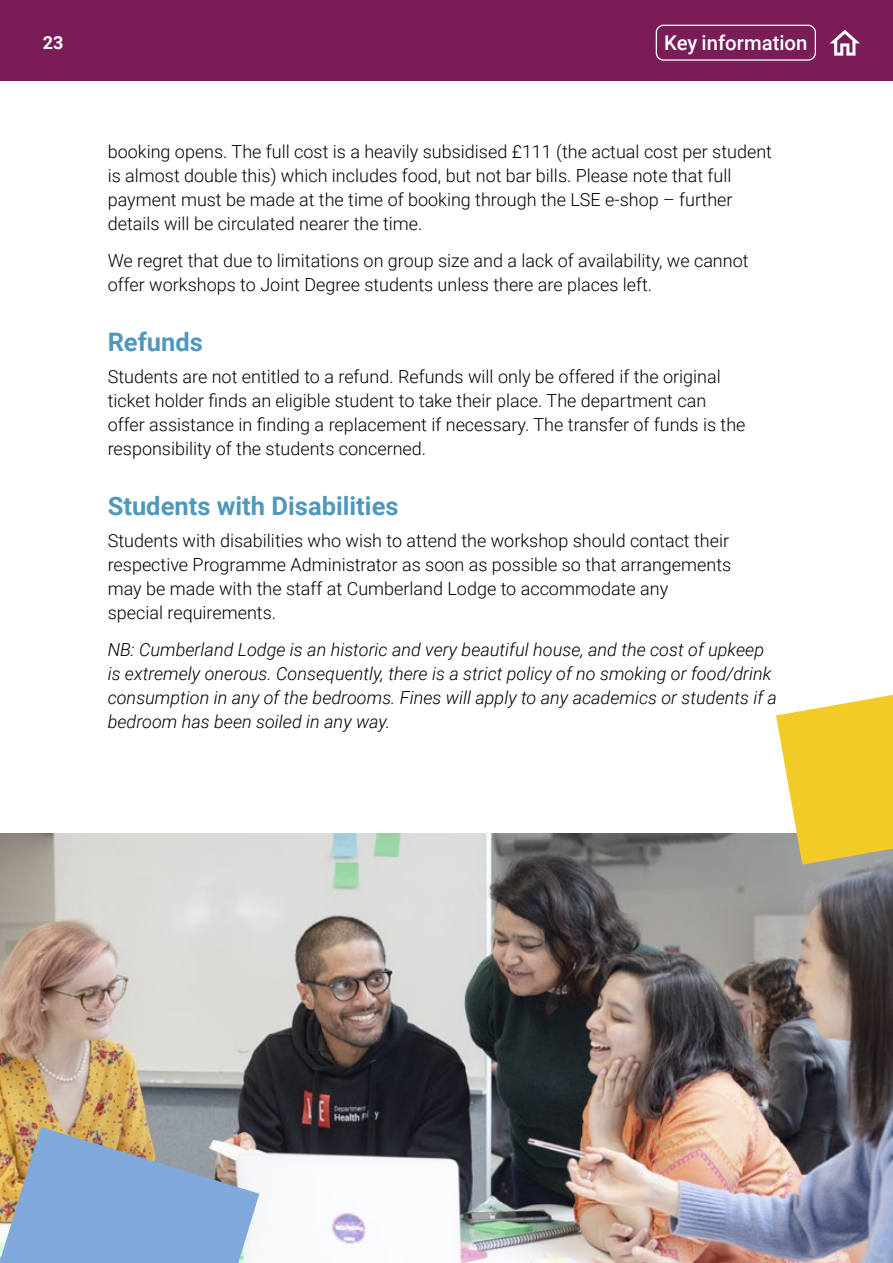
<style>
.page{position:relative;width:893px;height:1263px;background:#fff}
.page>*{position:absolute;margin:0;border:0;box-sizing:border-box;transform-origin:0 0}
.t1{font:700 25.5px "Roboto";color:#4f98bc}
.t2{font:500 20.4px "Roboto";color:#fff}
.t3{font:300 18px/24px "Roboto";color:#000}
.t4{font:italic 300 18px/24px "Roboto";color:#000}
.t5{font:700 18px "Roboto";color:#fff}
</style>
<div class="page">
<div style="left:0;top:0;width:893px;height:81px;background:#791c57"></div>
<div style="left:656px;top:25px;width:160px;height:36px;border:1px solid #fff;border-radius:7px"></div>
<svg style="left:830px;top:30px;width:30px;height:26px"></svg>
<img style="left:1px;top:833px;width:892px;height:430px">
<svg style="left:776px;top:695px;width:117px;height:170px;background:#eccd4a"></svg>
<svg style="left:0;top:1127px;width:259px;height:136px;background:#92a9c3"></svg>
<p class="t5" style="left:43px;top:30px;width:22px">23</p>
<p class="t2" style="left:664px;top:29px;width:145px">Key information</p>
<p class="t3" style="left:108px;top:139px;width:666px">booking opens. The full cost is a heavily subsidised £111 (the actual cost per student is almost double this) which includes food, but not bar bills. Please note that full payment must be made at the time of booking through the LSE e-shop – further details will be circulated nearer the time.</p>
<p class="t3" style="left:108px;top:248px;width:642px">We regret that due to limitations on group size and a lack of availability, we cannot offer workshops to Joint Degree students unless there are places left.</p>
<h1 class="t1" style="left:108px;top:324px;width:97px">Refunds</h1>
<p class="t3" style="left:108px;top:364px;width:639px">Students are not entitled to a refund. Refunds will only be offered if the original ticket holder finds an eligible student to take their place. The department can offer assistance in finding a replacement if necessary. The transfer of funds is the responsibility of the students concerned.</p>
<h1 class="t1" style="left:108px;top:488px;width:292px">Students with Disabilities</h1>
<p class="t3" style="left:108px;top:528px;width:625px">Students with disabilities who wish to attend the workshop should contact their respective Programme Administrator as soon as possible so that arrangements may be made with the staff at Cumberland Lodge to accommodate any<br>special requirements.</p>
<p class="t4" style="left:108px;top:637px;width:671px">NB: Cumberland Lodge is an historic and very beautiful house, and the cost of upkeep is extremely onerous. Consequently, there is a strict policy of no smoking or food/drink consumption in any of the bedrooms. Fines will apply to any academics or students if a bedroom has been soiled in any way.</p>
</div>
